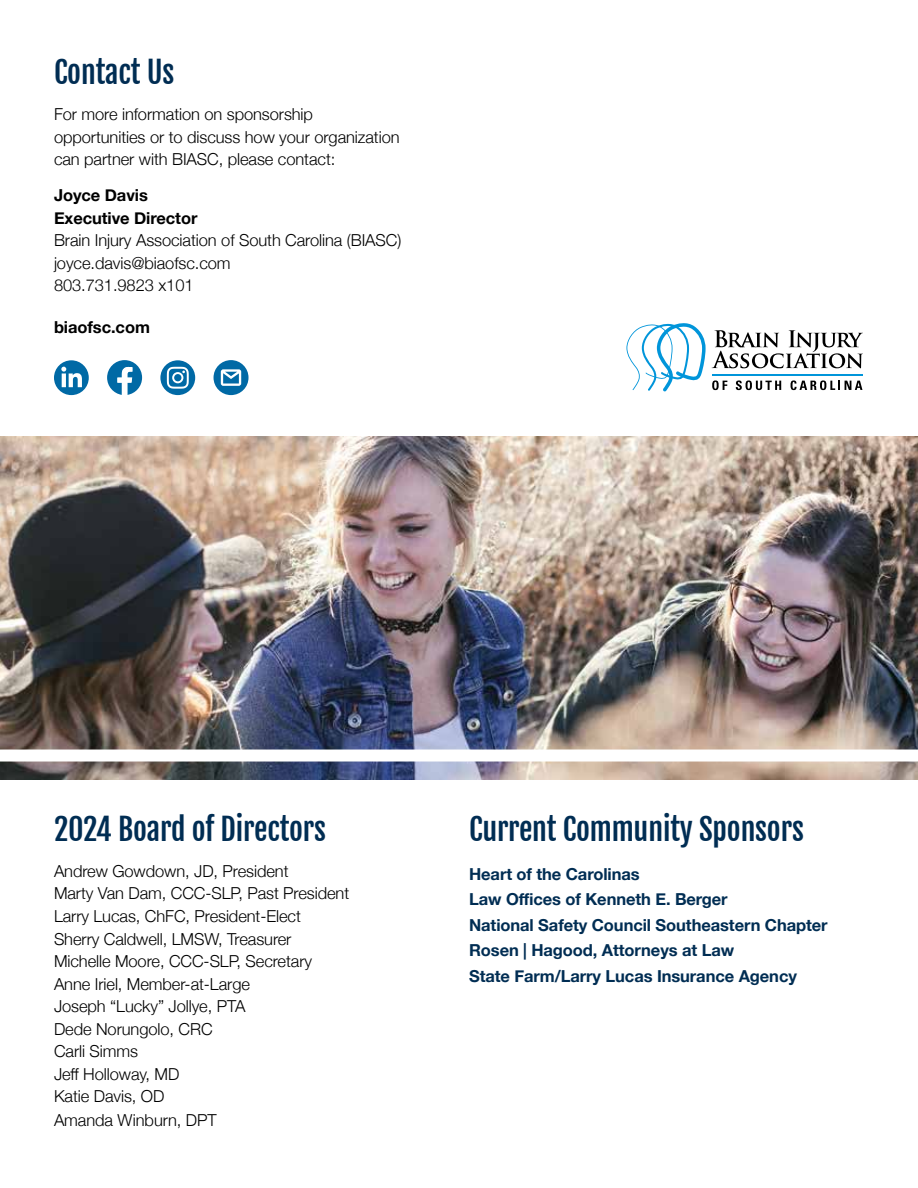
<style>
.page{position:relative;width:918px;height:1188px;background:#fff}
.page>*{position:absolute;margin:0;border:0;box-sizing:border-box;transform-origin:0 0}
.t1{font:30px "Fjalla One";letter-spacing:-.005em;color:#002d53}
.t2{font:300 16.5px/22.5px "Helvetica Neue";letter-spacing:-.005em;color:#000}
.t3{font:700 16.5px/25.5px "Helvetica Neue";letter-spacing:-.005em;color:#002d53}
.t4{font:700 16.5px/22.5px "Helvetica Neue";letter-spacing:-.005em;color:#000}
</style>
<div class="page">
<svg style="left:626px;top:323px;width:80px;height:69px"></svg>
<hr style="left:712px;top:374px;width:151px;height:2px;background:#0095da">
<svg style="left:712px;top:330px;width:151px;height:38px"></svg>
<svg style="left:712px;top:380px;width:15px;height:10px"></svg>
<svg style="left:736px;top:380px;width:45px;height:10px"></svg>
<svg style="left:791px;top:380px;width:71px;height:10px"></svg>
<img style="left:0;top:436px;width:918px;height:344px">
<div style="left:0;top:750px;width:918px;height:12px;background:#fff"></div>
<svg style="left:107px;top:360px;width:35px;height:35px"></svg>
<svg style="left:160px;top:360px;width:35px;height:35px"></svg>
<svg style="left:167px;top:367px;width:22px;height:22px"></svg>
<div style="left:54px;top:360px;width:35px;height:35px;background:#0069a5;border-radius:50%"></div>
<svg style="left:61px;top:367px;width:21px;height:20px"></svg>
<div style="left:214px;top:360px;width:35px;height:35px;background:#0069a5;border-radius:50%"></div>
<svg style="left:221px;top:369px;width:20px;height:17px"></svg>
<h1 class="t1" style="left:54px;top:56px;width:122px">Contact Us</h1>
<p class="t2" style="left:54px;top:102px;width:347px">For more information on sponsorship opportunities or to discuss how your organization can partner with BIASC, please contact:</p>
<p class="t4" style="left:54px;top:185px;width:145px">Joyce Davis<br>Executive Director</p>
<p class="t2" style="left:54px;top:228px;width:349px">Brain Injury Association of South Carolina (BIASC) joyce.davis@biaofsc.com<br>803.731.9823 x101</p>
<p class="t4" style="left:54px;top:317px;width:97px">biaofsc.com</p>
<h1 class="t1" style="left:54px;top:813px;width:273px">2024 Board of Directors</h1>
<p class="t2" style="left:54px;top:859px;width:297px">Andrew Gowdown, JD, President<br>Marty Van Dam, CCC-SLP, Past President<br>Larry Lucas, ChFC, President-Elect<br>Sherry Caldwell, LMSW, Treasurer<br>Michelle Moore, CCC-SLP, Secretary<br>Anne Iriel, Member-at-Large<br>Joseph “Lucky” Jollye, PTA<br>Dede Norungolo, CRC<br>Carli Simms<br>Jeff Holloway, MD<br>Katie Davis, OD</p>
<p class="t2" style="left:54px;top:1108px;width:164px">Amanda Winburn, DPT</p>
<h1 class="t1" style="left:469px;top:813px;width:336px">Current Community Sponsors</h1>
<p class="t3" style="left:469px;top:862px;width:360px">Heart of the Carolinas<br>Law Offices of Kenneth E. Berger<br>National Safety Council Southeastern Chapter Rosen | Hagood, Attorneys at Law<br>State Farm/Larry Lucas Insurance Agency</p>
</div>
